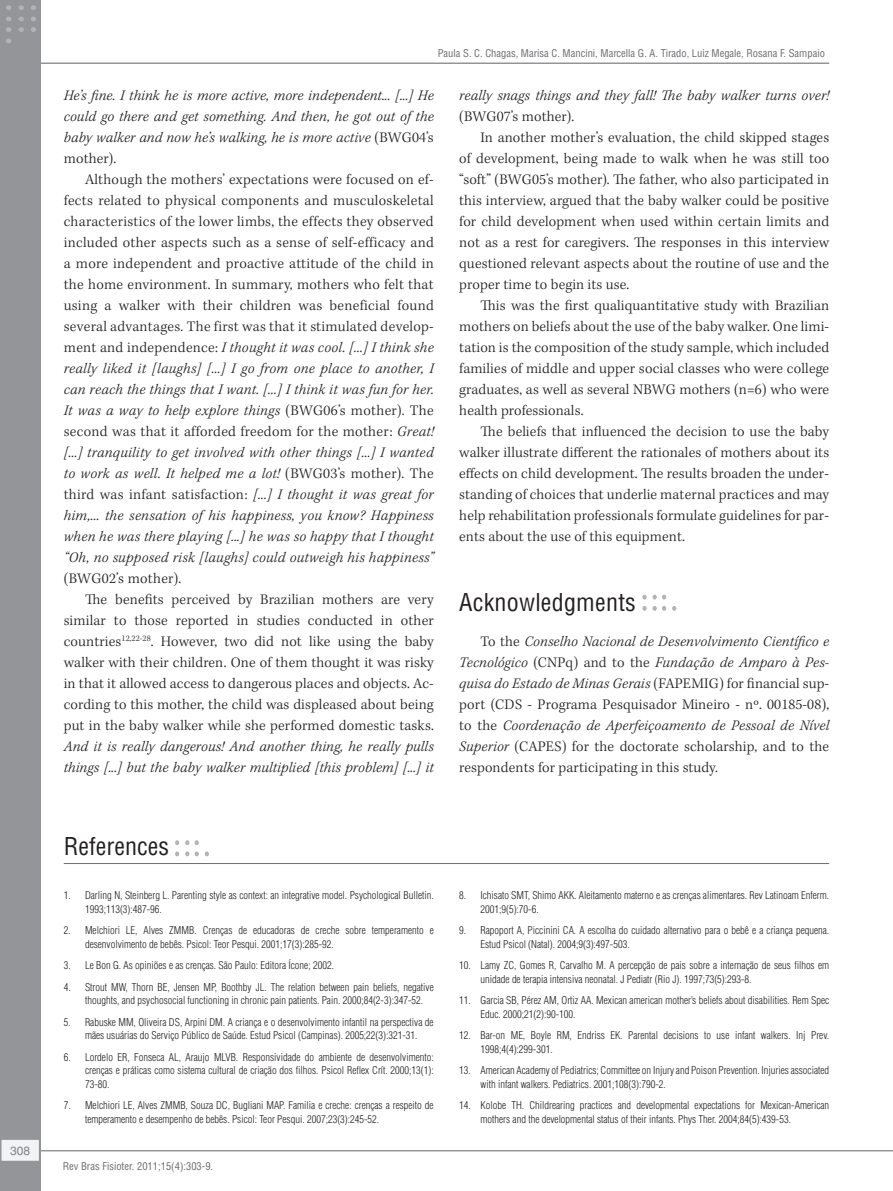
<style>
.page{position:relative;width:893px;height:1191px;background:#fff}
.page>*{position:absolute;margin:0;border:0;box-sizing:border-box;transform-origin:0 0}
.z04_0_Sub1{font:condensed 24px "Helvetica LT Std";letter-spacing:.01em;color:#231f20}
.z05_3_referencias-ti{font:condensed 24px "Helvetica LT Std";color:#231f20}
.z05_0_texto_txt{font:300 15px/21px "Kepler Std";letter-spacing:.01em;color:#231f20;text-align:justify}
.z05_0_texto_txt-2{font:italic 300 15px/21px "Kepler Std";letter-spacing:.01em;color:#231f20;text-align:justify}
.t1{font:12px "Helvetica LT Std";color:#808285}
.z05_4_referencias{font:300 condensed 10.5px/13.5px "Helvetica LT Std";color:#231f20}
.t2{font:condensed 10.5px "Helvetica LT Std";color:#6c6d70}
.s1{font-style:normal}
.s2{font-style:italic}
</style>
<div class="page">
<svg style="left:672px;top:606px;width:4px;height:5px"></svg>
<svg style="left:642px;top:606px;width:24px;height:5px"></svg>
<svg style="left:642px;top:594px;width:24px;height:5px"></svg>
<hr style="left:64px;top:863px;width:765px;height:1px;background:#6c6d70">
<svg style="left:205px;top:851px;width:4px;height:5px"></svg>
<svg style="left:195px;top:851px;width:4px;height:5px"></svg>
<svg style="left:185px;top:851px;width:4px;height:5px"></svg>
<svg style="left:175px;top:851px;width:4px;height:5px"></svg>
<svg style="left:195px;top:840px;width:4px;height:5px"></svg>
<svg style="left:185px;top:840px;width:4px;height:5px"></svg>
<svg style="left:175px;top:840px;width:4px;height:5px"></svg>
<hr style="left:14px;top:1150px;width:879px;height:1px;background:#939598">
<hr style="left:13px;top:62px;width:816px;height:2px;background:#939598">
<div style="left:0;top:0;width:40px;height:1191px;background:#939598"></div>
<div style="left:1px;top:1139px;width:39px;height:22px;background:#f2f3f4"></div>
<div style="left:0;top:1138px;width:40px;height:24px;border:2px solid #939598"></div>
<svg style="left:6px;top:39px;width:5px;height:4px"></svg>
<svg style="left:6px;top:27px;width:5px;height:5px"></svg>
<svg style="left:6px;top:17px;width:5px;height:4px"></svg>
<svg style="left:6px;top:5px;width:5px;height:5px"></svg>
<svg style="left:19px;top:27px;width:5px;height:5px"></svg>
<svg style="left:19px;top:17px;width:5px;height:4px"></svg>
<svg style="left:19px;top:5px;width:5px;height:5px"></svg>
<svg style="left:31px;top:27px;width:5px;height:5px"></svg>
<svg style="left:31px;top:17px;width:5px;height:4px"></svg>
<svg style="left:31px;top:5px;width:5px;height:5px"></svg>
<p class="t1" style="left:10px;top:1143px;width:22px">308</p>
<p class="t2" style="left:438px;top:46px;width:389px">Paula S. C. Chagas, Marisa C. Mancini, Marcella G. A. Tirado, Luiz Megale, Rosana F. Sampaio</p>
<p class="z05_0_texto_txt-2" style="left:64px;top:85px;width:371px">He’s fine. I think he is more active, more independent... [...] He could go there and get something. And then, he got out of the baby walker and now he’s walking, he is more active <span class="s1">(BWG04’s mother).</span></p>
<p class="z05_0_texto_txt" style="left:64px;top:169px;width:371px;text-indent:21px">Although the mothers’ expectations were focused on ef&shy;fects related to physical components and musculoskeletal characteristics of the lower limbs, the effects they observed included other aspects such as a sense of self-efficacy and a more independent and proactive attitude of the child in the home environment. In summary, mothers who felt that using a walker with their children was beneficial found several advantages. The first was that it stimulated develop&shy;ment and independence: <span class="s2">I thought it was cool. [...] I think she really liked it [laughs] [...] I go from one place to another, I can reach the things that I want. [...] I think it was fun for her.<br>It was a way to help explore things</span> (BWG06’s mother). The second was that it afforded freedom for the mother: <span class="s2">Great! [...] tranquility to get involved with other things [...] I wanted to work as well. It helped me a lot!</span> (BWG03’s mother). The third was infant satisfaction: <span class="s2">[...] I thought it was great for him,... the sensation of his happiness, you know? Happiness when he was there playing [...] he was so happy that I thought “Oh, no supposed risk [laughs] could outweigh his happiness” </span>(BWG02’s mother).</p>
<p class="z05_0_texto_txt" style="left:64px;top:589px;width:371px;text-indent:21px">The benefits perceived by Brazilian mothers are very similar to those reported in studies conducted in other countries<sup>12,22-28</sup>. However, two did not like using the baby walker with their children. One of them thought it was risky in that it allowed access to dangerous places and objects. Ac&shy;cording to this mother, the child was displeased about being put in the baby walker while she performed domestic tasks.<br><span class="s2">And it is really dangerous! And another thing, he really pulls things [...] but the baby walker multiplied [this problem] [...] it</span></p>
<p class="z05_0_texto_txt-2" style="left:459px;top:85px;width:371px">really snags things and they fall! The baby walker turns over! <span class="s1">(BWG07’s mother).</span></p>
<p class="z05_0_texto_txt" style="left:459px;top:127px;width:371px;text-indent:21px">In another mother’s evaluation, the child skipped stages of development, being made to walk when he was still too “soft” (BWG05’s mother). The father, who also participated in this interview, argued that the baby walker could be positive for child development when used within certain limits and not as a rest for caregivers. The responses in this interview questioned relevant aspects about the routine of use and the proper time to begin its use.</p>
<p class="z05_0_texto_txt" style="left:459px;top:295px;width:371px;text-indent:21px">This was the first qualiquantitative study with Brazilian mothers on beliefs about the use of the baby walker. One limi&shy;tation is the composition of the study sample, which included families of middle and upper social classes who were college graduates, as well as several NBWG mothers (n=6) who were health professionals.</p>
<p class="z05_0_texto_txt" style="left:459px;top:421px;width:371px;text-indent:21px">The beliefs that influenced the decision to use the baby walker illustrate different the rationales of mothers about its effects on child development. The results broaden the under&shy;standing of choices that underlie maternal practices and may help rehabilitation professionals formulate guidelines for par&shy;ents about the use of this equipment.</p>
<p class="z04_0_Sub1" style="left:459px;top:587px;width:178px">Acknowledgments</p>
<p class="z05_0_texto_txt" style="left:459px;top:631px;width:371px;text-indent:21px">To the <span class="s2">Conselho Nacional de Desenvolvimento Científico e Tecnológico</span> (CNPq) and to the <span class="s2">Fundação de Amparo à Pes&shy;quisa do Estado de Minas Gerais</span> (FAPEMIG) for financial sup&shy;port (CDS - Programa Pesquisador Mineiro - nº. 00185-08), to the <span class="s2">Coordenação de Aperfeiçoamento de Pessoal de Nível Superior</span> (CAPES) for the doctorate scholarship, and to the respondents for participating in this study.</p>
<p class="z05_3_referencias-ti" style="left:64px;top:831px;width:107px">References</p>
<p class="z05_4_referencias" style="left:85px;top:888px;width:350px;text-indent:-21px">1. Darling N, Steinberg L. Parenting style as context: an integrative model. Psychological Bulletin.<br>1993;113(3):487-96.</p>
<p class="z05_4_referencias" style="left:85px;top:923px;width:350px;text-indent:-21px">2. Melchiori LE, Alves ZMMB. Crenças de educadoras de creche sobre temperamento e desenvolvimento de bebês. Psicol: Teor Pesqui. 2001;17(3):285-92.</p>
<p class="z05_4_referencias" style="left:64px;top:958px;width:272px">3. Le Bon G. As opiniões e as crenças. São Paulo: Editora Ícone; 2002.</p>
<p class="z05_4_referencias" style="left:85px;top:980px;width:350px;text-indent:-21px">4. Strout MW, Thorn BE, Jensen MP, Boothby JL. The relation between pain beliefs, negative thoughts, and psychosocial functioning in chronic pain patients. Pain. 2000;84(2-3):347-52.</p>
<p class="z05_4_referencias" style="left:64px;top:1015px;width:371px;text-align:center">5. Rabuske MM, Oliveira DS, Arpini DM. A criança e o desenvolvimento infantil na perspectiva de mães usuárias do Serviço Público de Saúde. Estud Psicol (Campinas). 2005;22(3):321-31.</p>
<p class="z05_4_referencias" style="left:85px;top:1050px;width:350px;text-align:justify;text-indent:-21px">6. Lordelo ER, Fonseca AL, Araujo MLVB. Responsividade do ambiente de desenvolvimento: crenças e práticas como sistema cultural de criação dos filhos. Psicol Reflex Crít. 2000;13(1):<br>73-80.</p>
<p class="z05_4_referencias" style="left:85px;top:1098px;width:350px;text-indent:-21px">7. Melchiori LE, Alves ZMMB, Souza DC, Bugliani MAP. Familia e creche: crenças a respeito de temperamento e desempenho de bebês. Psicol: Teor Pesqui. 2007;23(3):245-52.</p>
<p class="t2" style="left:63px;top:1160px;width:152px">Rev Bras Fisioter. 2011;15(4):303-9.</p>
<p class="z05_4_referencias" style="left:480px;top:888px;width:350px;text-indent:-21px">8. Ichisato SMT, Shimo AKK. Aleitamento materno e as crenças alimentares. Rev Latinoam Enferm.<br>2001;9(5):70-6.</p>
<p class="z05_4_referencias" style="left:480px;top:923px;width:350px;text-indent:-21px">9. Rapoport A, Piccinini CA. A escolha do cuidado alternativo para o bebê e a criança pequena.<br>Estud Psicol (Natal). 2004;9(3):497-503.</p>
<p class="z05_4_referencias" style="left:480px;top:958px;width:350px;text-indent:-21px">10. Lamy ZC, Gomes R, Carvalho M. A percepção de pais sobre a internação de seus filhos em unidade de terapia intensiva neonatal. J Pediatr (Rio J). 1997;73(5):293-8.</p>
<p class="z05_4_referencias" style="left:480px;top:993px;width:350px;text-indent:-21px">11. Garcia SB, Pérez AM, Ortiz AA. Mexican american mother’s beliefs about disabilities. Rem Spec<br>Educ. 2000;21(2):90-100.</p>
<p class="z05_4_referencias" style="left:480px;top:1028px;width:350px;text-indent:-21px">12. Bar-on ME, Boyle RM, Endriss EK. Parental decisions to use infant walkers. Inj Prev.<br>1998;4(4):299-301.</p>
<p class="z05_4_referencias" style="left:480px;top:1063px;width:350px;text-indent:-21px">13. American Academy of Pediatrics; Committee on Injury and Poison Prevention. Injuries associated with infant walkers. Pediatrics. 2001;108(3):790-2.</p>
<p class="z05_4_referencias" style="left:480px;top:1098px;width:350px;text-indent:-21px">14. Kolobe TH. Childrearing practices and developmental expectations for Mexican-American mothers and the developmental status of their infants. Phys Ther. 2004;84(5):439-53.</p>
</div>
